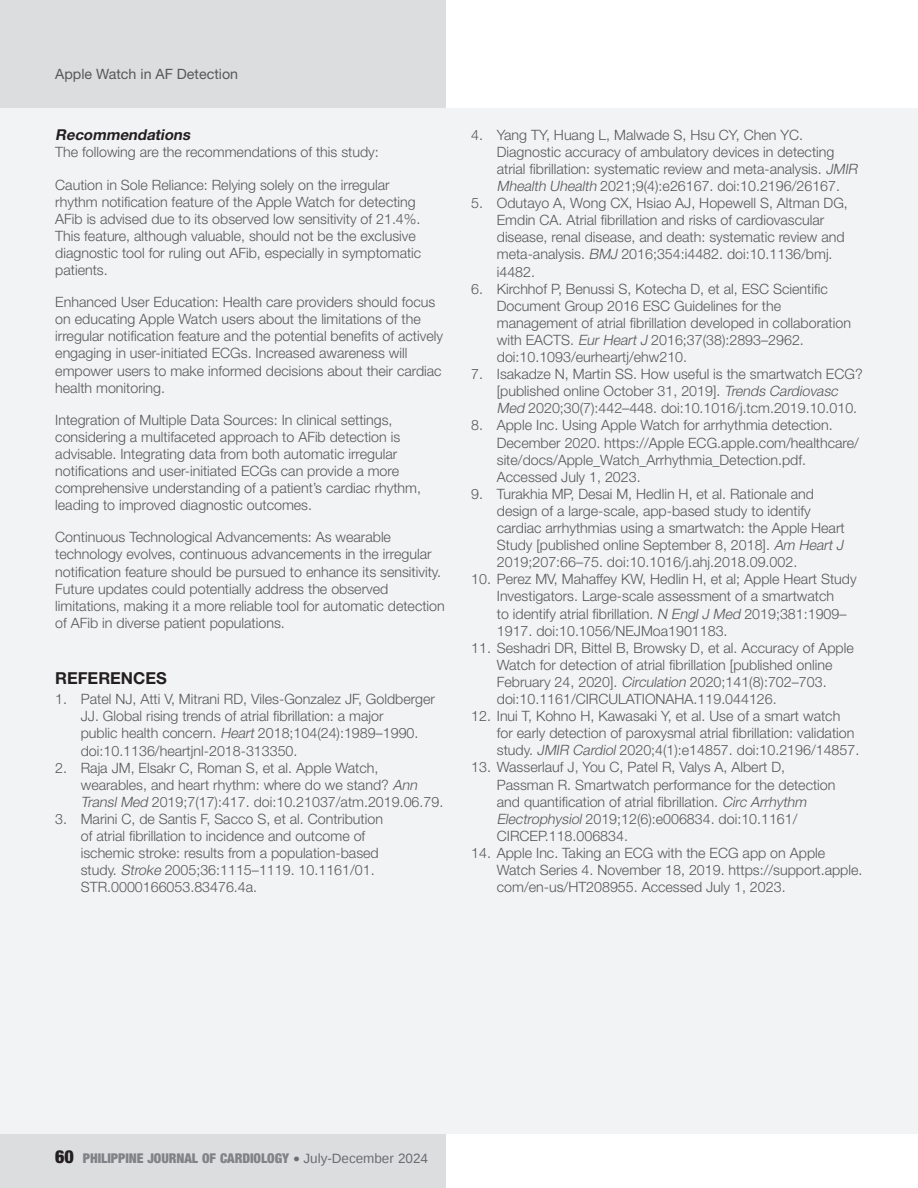
<style>
.page{position:relative;width:918px;height:1188px;background:#fff}
.page>*{position:absolute;margin:0;border:0;box-sizing:border-box;transform-origin:0 0}
.Head_1{font:700 16.5px "Helvetica Neue LT Std";color:#231f20}
.Head_2{font:italic 700 15px "Helvetica Neue LT Std";color:#231f20}
.Para{font:300 14.25px/17.1px "Helvetica Neue LT Std";color:#57585a}
.t1{font:14.25px "Helvetica Neue LT Std";color:#57585a}
.t2{font:900 condensed 13.5px "Helvetica Neue LT Std";letter-spacing:-.005em;color:#808285}
.s1{font-style:italic}
.s2{font-size:18px;color:#231f20}
.s3{font-family:"Liberation Sans";font-weight:400;font-stretch:normal;font-size:18px;color:#6c6d70}
.s4{font-family:"Liberation Sans";font-weight:400;font-stretch:normal;color:#6c6d70}
</style>
<div class="page">
<div style="left:0;top:0;width:445px;height:108px;background:#dcdddf"></div>
<div style="left:0;top:1134px;width:445px;height:54px;background:#dcdddf"></div>
<div style="left:0;top:108px;width:918px;height:1026px;background:#f2f3f4"></div>
<p class="t1" style="left:55px;top:65px;width:184px">Apple Watch in AF Detection</p>
<p class="Head_2" style="left:55px;top:126px;width:140px">Recommendations</p>
<p class="Para" style="left:55px;top:143px;width:325px">The following are the recommendations of this study:</p>
<p class="Para" style="left:55px;top:176px;width:368px">Caution in Sole Reliance: Relying solely on the irregular rhythm notification feature of the Apple Watch for detecting AFib is advised due to its observed low sensitivity of 21.4%.<br>This feature, although valuable, should not be the exclusive diagnostic tool for ruling out AFib, especially in symptomatic patients.</p>
<p class="Para" style="left:55px;top:293px;width:389px">Enhanced User Education: Health care providers should focus on educating Apple Watch users about the limitations of the irregular notification feature and the potential benefits of actively engaging in user-initiated ECGs. Increased awareness will empower users to make informed decisions about their cardiac health monitoring.</p>
<p class="Para" style="left:55px;top:411px;width:367px">Integration of Multiple Data Sources: In clinical settings, considering a multifaceted approach to AFib detection is advisable. Integrating data from both automatic irregular notifications and user-initiated ECGs can provide a more comprehensive understanding of a patient’s cardiac rhythm, leading to improved diagnostic outcomes.</p>
<p class="Para" style="left:55px;top:528px;width:391px">Continuous Technological Advancements: As wearable technology evolves, continuous advancements in the irregular notification feature should be pursued to enhance its sensitivity.<br>Future updates could potentially address the observed limitations, making it a more reliable tool for automatic detection of AFib in diverse patient populations.</p>
<p class="Head_1" style="left:55px;top:668px;width:113px">REFERENCES</p>
<p class="Para" style="left:81px;top:690px;width:356px;text-indent:-26px">1. Patel NJ, Atti V, Mitrani RD, Viles-Gonzalez JF, Goldberger JJ. Global rising trends of atrial fibrillation: a major<br>public health concern. <span class="s1">Heart</span> 2018;104(24):1989–1990. doi:10.1136/heartjnl-2018-313350.</p>
<p class="Para" style="left:81px;top:759px;width:364px;text-indent:-26px">2. Raja JM, Elsakr C, Roman S, et al. Apple Watch, wearables, and heart rhythm: where do we stand? <span class="s1">Ann<br>Transl Med</span> 2019;7(17):417. doi:10.21037/atm.2019.06.79.</p>
<p class="Para" style="left:81px;top:810px;width:304px;text-indent:-26px">3. Marini C, de Santis F, Sacco S, et al. Contribution of atrial fibrillation to incidence and outcome of ischemic stroke: results from a population-based study. <span class="s1">Stroke</span> 2005;36:1115–1119. 10.1161/01.<br>STR.0000166053.83476.4a.</p>
<p class="Para" style="left:497px;top:126px;width:365px;text-indent:-26px">4. Yang TY, Huang L, Malwade S, Hsu CY, Chen YC.<br>Diagnostic accuracy of ambulatory devices in detecting atrial fibrillation: systematic review and meta-analysis. <span class="s1">JMIR Mhealth Uhealth</span> 2021;9(4):e26167. doi:10.2196/26167.</p>
<p class="Para" style="left:497px;top:194px;width:353px;text-indent:-26px">5. Odutayo A, Wong CX, Hsiao AJ, Hopewell S, Altman DG, Emdin CA. Atrial fibrillation and risks of cardiovascular disease, renal disease, and death: systematic review and meta-analysis. <span class="s1">BMJ</span> 2016;354:i4482. doi:10.1136/bmj. i4482.</p>
<p class="Para" style="left:497px;top:280px;width:356px;text-indent:-26px">6. Kirchhof P, Benussi S, Kotecha D, et al, ESC Scientific Document Group 2016 ESC Guidelines for the management of atrial fibrillation developed in collaboration with EACTS. <span class="s1">Eur Heart J</span> 2016;37(38):2893–2962. doi:10.1093/eurheartj/ehw210.</p>
<p class="Para" style="left:497px;top:365px;width:367px;text-indent:-26px">7. Isakadze N, Martin SS. How useful is the smartwatch ECG? [published online October 31, 2019]. <span class="s1">Trends Cardiovasc<br>Med</span> 2020;30(7):442–448. doi:10.1016/j.tcm.2019.10.010.</p>
<p class="Para" style="left:497px;top:417px;width:364px;text-indent:-26px">8. Apple Inc. Using Apple Watch for arrhythmia detection.<br>December 2020. https://Apple ECG.apple.com/healthcare/ site/docs/Apple_Watch_Arrhythmia_Detection.pdf.<br>Accessed July 1, 2023.</p>
<p class="Para" style="left:497px;top:485px;width:351px;text-indent:-26px">9. Turakhia MP, Desai M, Hedlin H, et al. Rationale and design of a large-scale, app-based study to identify cardiac arrhythmias using a smartwatch: the Apple Heart Study [published online September 8, 2018]. <span class="s1">Am Heart J </span>2019;207:66–75. doi:10.1016/j.ahj.2018.09.002.</p>
<p class="Para" style="left:497px;top:570px;width:361px;text-indent:-26px">10. Perez MV, Mahaffey KW, Hedlin H, et al; Apple Heart Study Investigators. Large-scale assessment of a smartwatch<br>to identify atrial fibrillation. <span class="s1">N Engl J Med</span> 2019;381:1909– 1917. doi:10.1056/NEJMoa1901183.</p>
<p class="Para" style="left:497px;top:639px;width:358px;text-indent:-26px">11. Seshadri DR, Bittel B, Browsky D, et al. Accuracy of Apple Watch for detection of atrial fibrillation [published online February 24, 2020]. <span class="s1">Circulation</span> 2020;141(8):702–703. doi:10.1161/CIRCULATIONAHA.119.044126.</p>
<p class="Para" style="left:497px;top:707px;width:364px;text-indent:-26px">12. Inui T, Kohno H, Kawasaki Y, et al. Use of a smart watch for early detection of paroxysmal atrial fibrillation: validation study. <span class="s1">JMIR Cardiol</span> 2020;4(1):e14857. doi:10.2196/14857.</p>
<p class="Para" style="left:497px;top:759px;width:340px;text-indent:-26px">13. Wasserlauf J, You C, Patel R, Valys A, Albert D, Passman R. Smartwatch performance for the detection and quantification of atrial fibrillation. <span class="s1">Circ Arrhythm Electrophysiol</span> 2019;12(6):e006834. doi:10.1161/ CIRCEP.118.006834.</p>
<p class="Para" style="left:497px;top:844px;width:367px;text-indent:-26px">14. Apple Inc. Taking an ECG with the ECG app on Apple<br>Watch Series 4. November 18, 2019. https://support.apple. com/en-us/HT208955. Accessed July 1, 2023.</p>
<p class="t2" style="left:55px;top:1150px;width:374px"><span class="s2">60</span> PHILIPPINE JOURNAL OF CARDIOLOGY <span class="s3">•</span> <span class="s4">July-December 2024</span></p>
</div>
